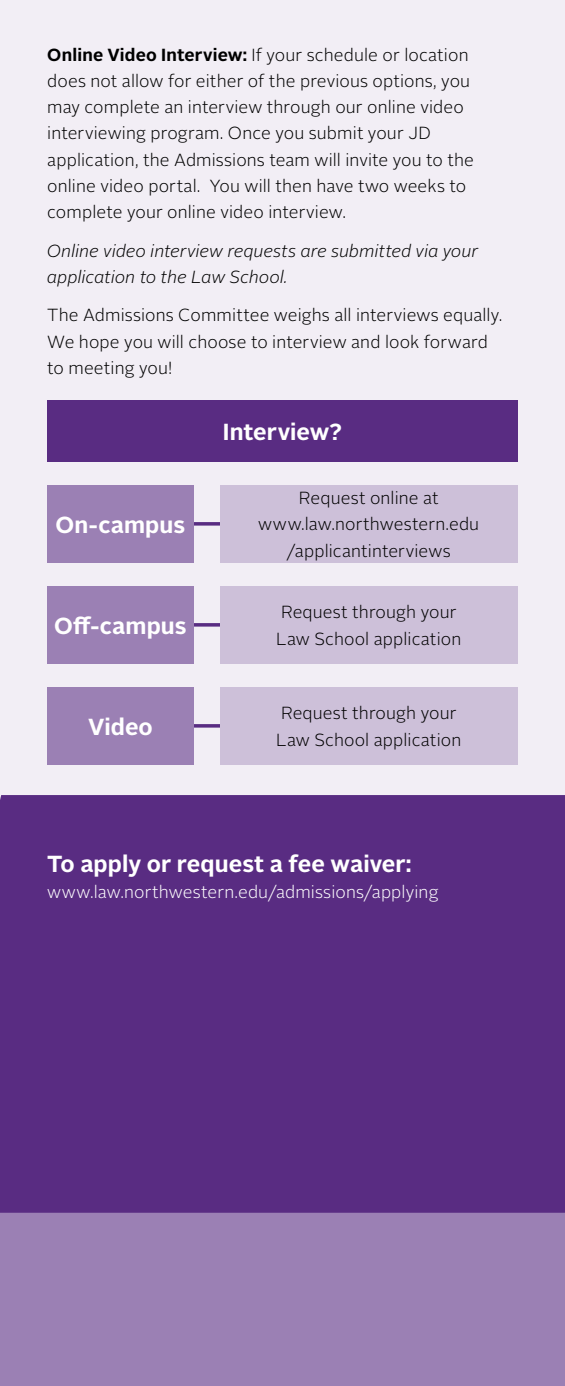
<style>
.page{position:relative;width:565px;height:1386px;background:#fff}
.page>*{position:absolute;margin:0;border:0;box-sizing:border-box;transform-origin:0 0}
.t1{font:700 23.1px "Alright Sans";letter-spacing:.005em;color:#fff}
.t2{font:300 17.5px/26.2px "Alright Sans";letter-spacing:.005em;color:#000}
.t3{font:italic 300 17.5px/26.2px "Alright Sans";letter-spacing:.005em;color:#000}
.t4{font:300 17.5px "Alright Sans";letter-spacing:.01em;color:#fff}
.s1{font-weight:700}
</style>
<div class="page">
<div style="left:0;top:0;width:564px;height:795px;background:#f2eef5"></div>
<svg style="left:193px;top:522px;width:27px;height:4px"></svg>
<div style="left:0;top:1213px;width:564px;height:173px;background:#9b80b4"></div>
<div style="left:0;top:795px;width:564px;height:418px;background:#592c82"></div>
<div style="left:220px;top:485px;width:297px;height:78px;background:#cdc0d9"></div>
<div style="left:47px;top:485px;width:146px;height:78px;background:#9b80b4"></div>
<div style="left:47px;top:400px;width:470px;height:62px;background:#592c82"></div>
<svg style="left:193px;top:724px;width:27px;height:4px"></svg>
<svg style="left:193px;top:623px;width:27px;height:4px"></svg>
<div style="left:47px;top:586px;width:146px;height:78px;background:#9b80b4"></div>
<div style="left:47px;top:687px;width:146px;height:78px;background:#9b80b4"></div>
<div style="left:220px;top:586px;width:297px;height:78px;background:#cdc0d9"></div>
<div style="left:220px;top:687px;width:297px;height:78px;background:#cdc0d9"></div>
<p class="t2" style="left:47px;top:42px;width:428px"><span class="s1">Online Video Interview:</span> If your schedule or location does not allow for either of the previous options, you may complete an interview through our online video interviewing program. Once you submit your JD application, the Admissions team will invite you to the online video portal. You will then have two weeks to complete your online video interview.</p>
<p class="t3" style="left:47px;top:238px;width:432px">Online video interview requests are submitted via your application to the Law School.</p>
<p class="t2" style="left:47px;top:302px;width:456px">The Admissions Committee weighs all interviews equally.<br>We hope you will choose to interview and look forward to meeting you!</p>
<h1 class="t1" style="left:56px;top:508px;width:131px">On-campus</h1>
<h1 class="t1" style="left:54px;top:609px;width:134px">Off-campus</h1>
<h1 class="t1" style="left:88px;top:710px;width:66px">Video</h1>
<h1 class="t1" style="left:223px;top:415px;width:120px">Interview?</h1>
<p class="t2" style="left:258px;top:485px;width:222px;text-align:center">Request online at www.law.northwestern.edu /applicantinterviews</p>
<p class="t2" style="left:276px;top:599px;width:186px">Request through your<br>Law School application</p>
<p class="t2" style="left:276px;top:700px;width:186px">Request through your<br>Law School application</p>
<h1 class="t1" style="left:47px;top:847px;width:365px">To apply or request a fee waiver:</h1>
<p class="t4" style="left:47px;top:880px;width:392px">www.law.northwestern.edu/admissions/applying</p>
</div>
